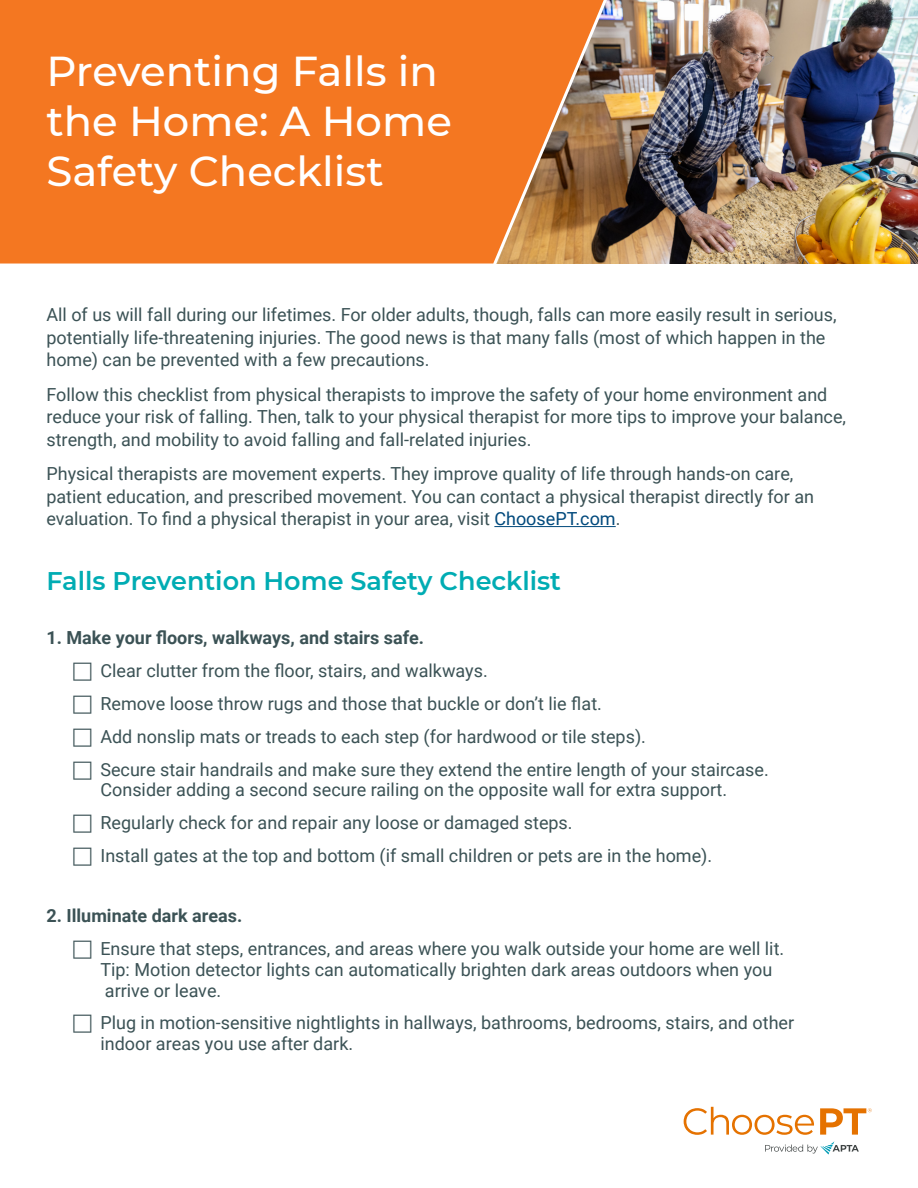
<style>
.page{position:relative;width:918px;height:1188px;background:#fff}
.page>*{position:absolute;margin:0;border:0;box-sizing:border-box;transform-origin:0 0}
.t1{font:500 41.7px/50.1px "APTA Sans";color:#fff}
.t2{font:600 25.5px "APTA Sans";color:#00acb3}
.t3{font:18px/22.5px "Roboto";color:#3b5255}
.t4{font:700 18px "Roboto";color:#3b5255}
.s1{color:#00497c}
</style>
<div class="page">
<img style="left:643px;top:0;width:275px;height:264px">
<svg style="left:0;top:0;width:643px;height:264px;background:#e67628"></svg>
<hr style="left:494px;top:526px;width:122px;height:1px;background:#00497c">
<svg style="left:765px;top:1141px;width:94px;height:14px"></svg>
<svg style="left:684px;top:1107px;width:188px;height:28px"></svg>
<h1 class="t1" style="left:46px;top:44px;width:407px">Preventing Falls in the Home: A Home<br>Safety Checklist</h1>
<p class="t3" style="left:46px;top:303px;width:792px">All of us will fall during our lifetimes. For older adults, though, falls can more easily result in serious, potentially life-threatening injuries. The good news is that many falls (most of which happen in the home) can be prevented with a few precautions.</p>
<p class="t3" style="left:46px;top:382px;width:801px">Follow this checklist from physical therapists to improve the safety of your home environment and reduce your risk of falling. Then, talk to your physical therapist for more tips to improve your balance, strength, and mobility to avoid falling and fall-related injuries.</p>
<p class="t3" style="left:46px;top:462px;width:769px">Physical therapists are movement experts. They improve quality of life through hands-on care, patient education, and prescribed movement. You can contact a physical therapist directly for an evaluation. To find a physical therapist in your area, visit <span class="s1">ChoosePT.com</span>.</p>
<h2 class="t2" style="left:46px;top:562px;width:516px">Falls Prevention Home Safety Checklist</h2>
<p class="t4" style="left:46px;top:625px;width:379px">1. Make your floors, walkways, and stairs safe.</p>
<p class="t3" style="left:100px;top:654px;width:670px;line-height:32.8px">Clear clutter from the floor, stairs, and walkways.<br>Remove loose throw rugs and those that buckle or don’t lie flat.<br>Add nonslip mats or treads to each step (for hardwood or tile steps).<br>Secure stair handrails and make sure they extend the entire length of your staircase.</p>
<p class="t3" style="left:100px;top:773px;width:628px;line-height:32.8px">Consider adding a second secure railing on the opposite wall for extra support.<br>Regularly check for and repair any loose or damaged steps.<br>Install gates at the top and bottom (if small children or pets are in the home).</p>
<p class="t4" style="left:46px;top:903px;width:197px">2. Illuminate dark areas.</p>
<p class="t3" style="left:100px;top:937px;width:685px;line-height:20.9px">Ensure that steps, entrances, and areas where you walk outside your home are well lit.<br>Tip: Motion detector lights can automatically brighten dark areas outdoors when you arrive or leave.</p>
<p class="t3" style="left:100px;top:1012px;width:695px;line-height:20.9px">Plug in motion-sensitive nightlights in hallways, bathrooms, bedrooms, stairs, and other indoor areas you use after dark.</p>
</div>
